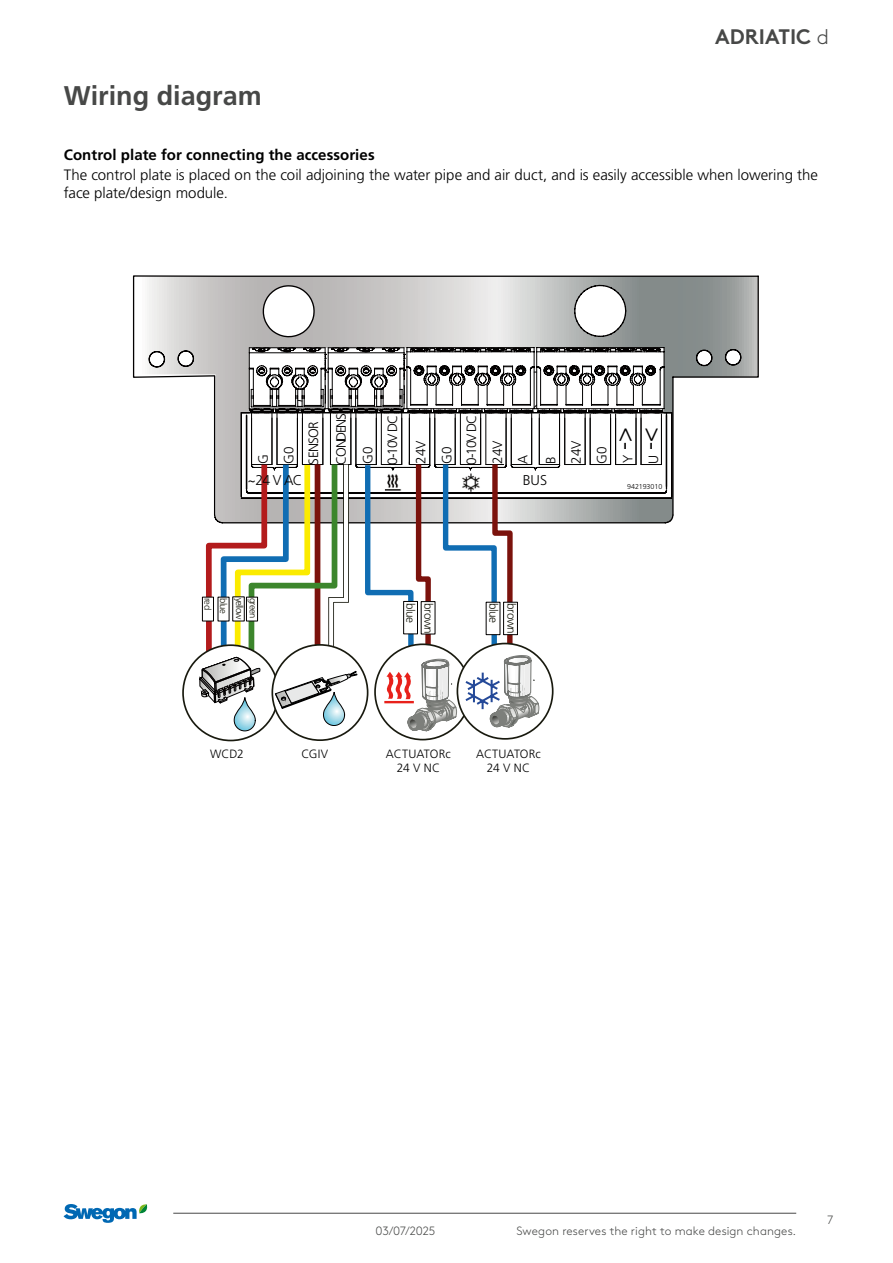
<style>
.page{position:relative;width:893px;height:1263px;background:#fff}
.page>*{position:absolute;margin:0;border:0;box-sizing:border-box;transform-origin:0 0}
.t1{font:700 27px "Frutiger LT Pro";color:#474847}
.t2{font:300 24.3px "Frutiger LT Pro";color:#020000}
.t3{font:700 21px "Swegon Brown";color:#474847}
.t4{font:300 15px/18px "Frutiger LT Pro";color:#000}
.t5{font:700 15px "Frutiger LT Pro";letter-spacing:.005em;color:#000}
.t6{font:300 14.1px "Frutiger LT Pro";letter-spacing:-.03em;color:#020000}
.t7{font:300 13.5px/25.7px "Frutiger LT Pro";letter-spacing:-.05em;color:#020000}
.t8{font:300 13.5px "Frutiger LT Pro";letter-spacing:-.1em;color:#020000}
.t9{font:300 12px "Swegon Brown";letter-spacing:.005em;color:#474847}
.t10{font:300 12px/14.4px "Frutiger LT Pro";color:#000;text-align:center}
.t11{font:300 11.85px "Frutiger LT Pro";letter-spacing:-.05em;color:#191a0f}
.t12{font:300 9.45px "Frutiger LT Pro";letter-spacing:-.06em;color:#191a0f}
.t13{font:300 7.05px "Frutiger LT Pro";color:#020000}
.s1{font-weight:300}
.s2{font-size:13.5px}
</style>
<div class="page">
<hr style="left:173px;top:1213px;width:623px;height:1px;background:#474847">
<svg style="left:64px;top:1204px;width:84px;height:19px"></svg>
<svg style="left:133px;top:275px;width:626px;height:184px"></svg>
<svg style="left:375px;top:644px;width:95px;height:96px"></svg>
<svg style="left:457px;top:643px;width:96px;height:96px"></svg>
<svg style="left:200px;top:459px;width:474px;height:272px"></svg>
<svg style="left:695px;top:349px;width:18px;height:18px"></svg>
<svg style="left:724px;top:348px;width:18px;height:18px"></svg>
<h3 class="t3" style="left:715px;top:20px;width:115px">ADRIATIC <span class="s1">d</span></h3>
<h1 class="t1" style="left:64px;top:80px;width:200px">Wiring diagram</h1>
<p class="t5" style="left:64px;top:145px;width:312px">Control plate for connecting the accessories</p>
<p class="t4" style="left:64px;top:166px;width:756px">The control plate is placed on the coil adjoining the water pipe and air duct, and is easily accessible when lowering the face plate/design module.</p>
<p class="t8" style="left:333px;top:464px;width:53px;rotate:-90deg">CONDENS</p>
<p class="t7" style="left:435px;top:464px;width:52px;line-height:24.6px;rotate:-90deg">G0<br>0-10V DC</p>
<p class="t7" style="left:355px;top:464px;width:52px;line-height:24.8px;rotate:-90deg">G0<br>0-10V DC</p>
<p class="t7" style="left:301px;top:464px;width:45px;rotate:-90deg">SENSOR</p>
<h2 class="t2" style="left:635px;top:464px;width:38px;rotate:-90deg"><span class="s2">U</span> -&lt;</h2>
<h2 class="t2" style="left:609px;top:463px;width:38px;rotate:-90deg"><span class="s2">Y</span> -&gt;</h2>
<p class="t13" style="left:627px;top:483px;width:37px">942193010</p>
<p class="t7" style="left:250px;top:464px;width:19px;rotate:-90deg">G<br>G0</p>
<p class="t7" style="left:564px;top:464px;width:25px;rotate:-90deg">24V<br>G0</p>
<p class="t7" style="left:408px;top:464px;width:25px;rotate:-90deg">24V</p>
<p class="t7" style="left:485px;top:464px;width:25px;rotate:-90deg">24V</p>
<p class="t7" style="left:509px;top:464px;width:11px;line-height:28px;rotate:-90deg">A<br>B</p>
<p class="t6" style="left:248px;top:472px;width:56px">~24 V AC</p>
<p class="t6" style="left:523px;top:472px;width:26px">BUS</p>
<p class="t12" style="left:213px;top:598px;width:14px;rotate:90deg">red</p>
<p class="t12" style="left:229px;top:598px;width:17px;rotate:90deg">blue</p>
<p class="t12" style="left:245px;top:597px;width:24px;rotate:90deg">yellow</p>
<p class="t12" style="left:259px;top:597px;width:23px;rotate:90deg">green</p>
<p class="t11" style="left:417px;top:603px;width:21px;rotate:90deg">blue</p>
<p class="t11" style="left:500px;top:603px;width:21px;rotate:90deg">blue</p>
<p class="t11" style="left:518px;top:603px;width:32px;rotate:90deg">brown</p>
<p class="t11" style="left:435px;top:603px;width:32px;rotate:90deg">brown</p>
<p class="t10" style="left:210px;top:746px;width:35px">WCD2</p>
<p class="t10" style="left:386px;top:746px;width:66px">ACTUATORc<br>24 V NC</p>
<p class="t10" style="left:476px;top:746px;width:66px">ACTUATORc<br>24 V NC</p>
<p class="t10" style="left:302px;top:746px;width:28px">CGIV</p>
<p class="t9" style="left:376px;top:1221px;width:61px">03/07/2025</p>
<p class="t9" style="left:516px;top:1221px;width:281px">Swegon reserves the right to make design changes.</p>
<p class="t9" style="left:827px;top:1211px;width:8px">7</p>
</div>
